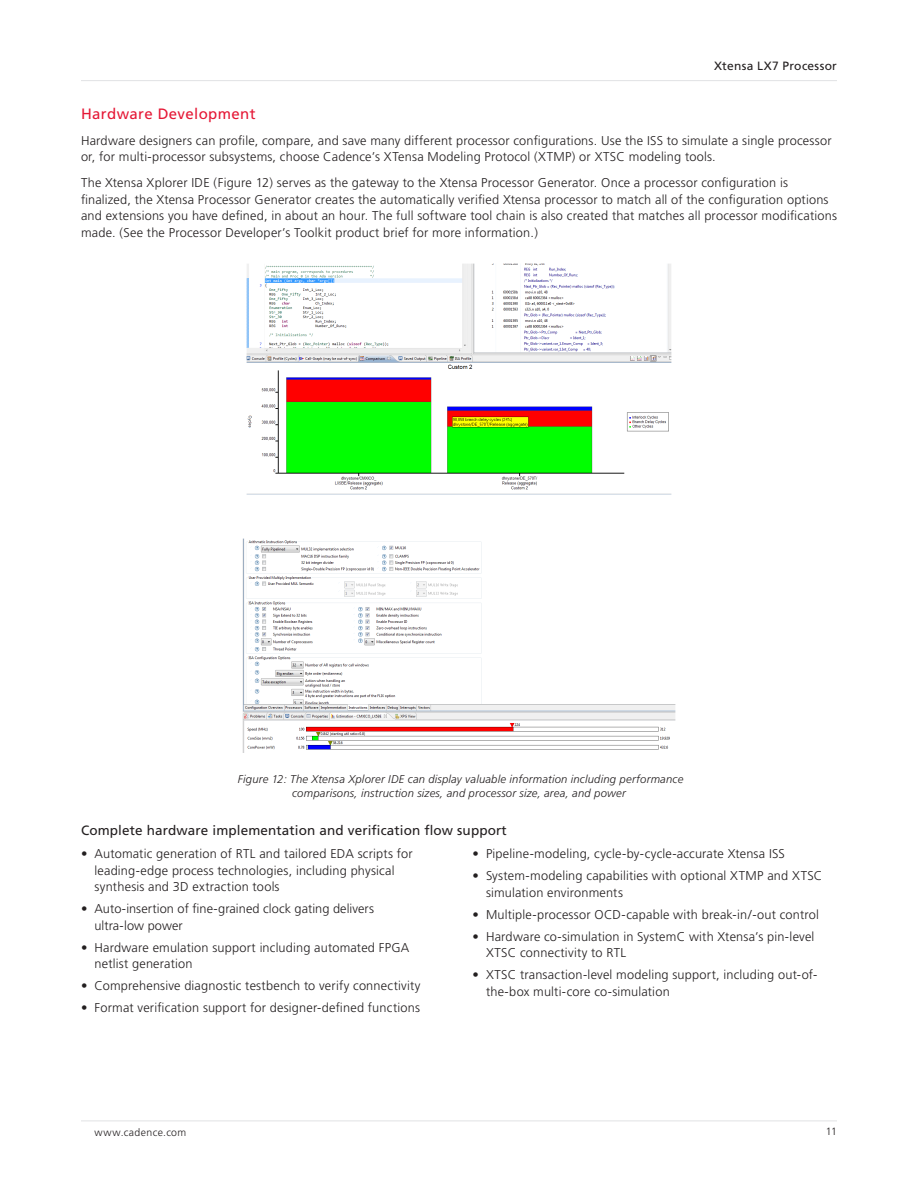
<style>
.page{position:relative;width:918px;height:1188px;background:#fff}
.page>*{position:absolute;margin:0;border:0;box-sizing:border-box;transform-origin:0 0}
.Body_Header_A{font:15px "Frutiger";letter-spacing:.025em;color:#e51836}
.Body_Header_B{font:13.5px "Frutiger";letter-spacing:.01em;color:#231f20}
.Body{font:300 12.75px/16.5px "Frutiger";letter-spacing:.015em;color:#231f20}
.t1{font:12px "Frutiger";letter-spacing:.03em;color:#231f20}
.t2{font:italic 300 11.25px/13.5px "Frutiger";letter-spacing:.02em;color:#231f20;text-align:center}
.t3{font:300 10.5px "Frutiger";letter-spacing:.04em;color:#231f20}
</style>
<div class="page">
<hr style="left:81px;top:1121px;width:756px;height:1px;background:#e1e2e4">
<hr style="left:81px;top:80px;width:756px;height:1px;background:#e1e2e4">
<img style="left:246px;top:263px;width:426px;height:231px">
<img style="left:242px;top:539px;width:434px;height:213px">
<p class="t1" style="left:714px;top:59px;width:124px">Xtensa LX7 Processor</p>
<p class="Body_Header_A" style="left:81px;top:105px;width:176px">Hardware Development</p>
<p class="Body" style="left:81px;top:132px;width:752px">Hardware designers can profile, compare, and save many different processor configurations. Use the ISS to simulate a single processor or, for multi-processor subsystems, choose Cadence’s XTensa Modeling Protocol (XTMP) or XTSC modeling tools.</p>
<p class="Body" style="left:81px;top:175px;width:758px">The Xtensa Xplorer IDE (Figure 12) serves as the gateway to the Xtensa Processor Generator. Once a processor configuration is finalized, the Xtensa Processor Generator creates the automatically verified Xtensa processor to match all of the configuration options and extensions you have defined, in about an hour. The full software tool chain is also created that matches all processor modifications made. (See the Processor Developer’s Toolkit product brief for more information.)</p>
<p class="t2" style="left:238px;top:773px;width:447px">Figure 12: The Xtensa Xplorer IDE can display valuable information including performance comparisons, instruction sizes, and processor size, area, and power</p>
<p class="Body_Header_B" style="left:81px;top:823px;width:427px">Complete hardware implementation and verification flow support</p>
<p class="Body" style="left:94px;top:846px;width:320px;text-indent:-14px">• Automatic generation of RTL and tailored EDA scripts for leading-edge process technologies, including physical synthesis and 3D extraction tools</p>
<p class="Body" style="left:94px;top:901px;width:281px;text-indent:-14px">• Auto-insertion of fine-grained clock gating delivers ultra-low power</p>
<p class="Body" style="left:94px;top:939px;width:316px;text-indent:-14px">• Hardware emulation support including automated FPGA netlist generation</p>
<p class="Body" style="left:81px;top:978px;width:341px">• Comprehensive diagnostic testbench to verify connectivity</p>
<p class="Body" style="left:81px;top:1000px;width:340px">• Format verification support for designer-defined functions</p>
<p class="Body" style="left:472px;top:846px;width:314px">• Pipeline-modeling, cycle-by-cycle-accurate Xtensa ISS</p>
<p class="Body" style="left:486px;top:868px;width:338px;text-indent:-14px">• System-modeling capabilities with optional XTMP and XTSC simulation environments</p>
<p class="Body" style="left:472px;top:906px;width:348px">• Multiple-processor OCD-capable with break-in/-out control</p>
<p class="Body" style="left:486px;top:928px;width:330px;text-indent:-14px">• Hardware co-simulation in SystemC with Xtensa’s pin-level<br>XTSC connectivity to RTL</p>
<p class="Body" style="left:486px;top:967px;width:333px;text-indent:-14px">• XTSC transaction-level modeling support, including out-of&shy;the-box multi-core co-simulation</p>
<p class="t3" style="left:95px;top:1127px;width:93px">www.cadence.com</p>
<p class="t3" style="left:826px;top:1126px;width:13px">11</p>
</div>
